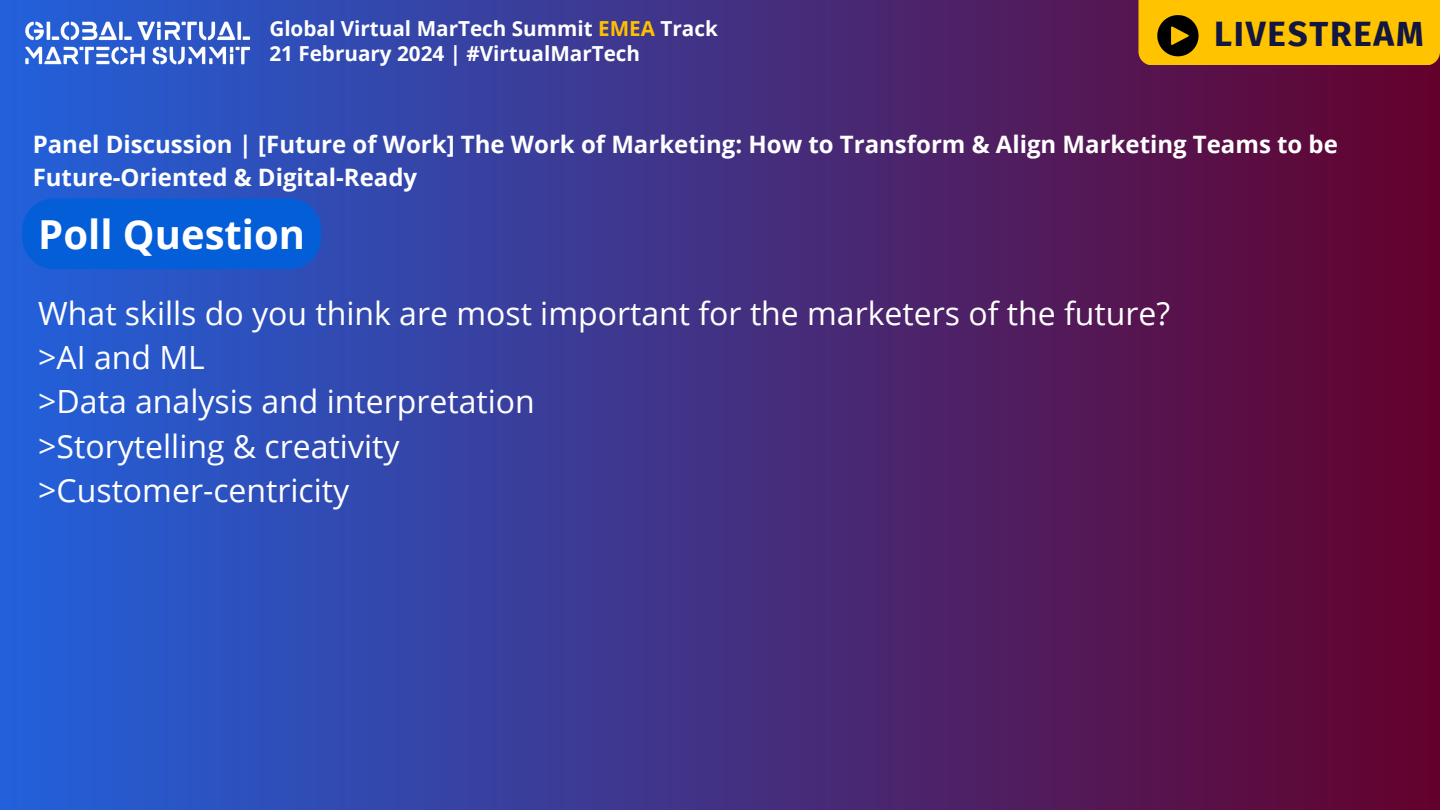
<style>
.page{position:relative;width:1440px;height:810px;background:#fff}
.page>*{position:absolute;margin:0;border:0;box-sizing:border-box;transform-origin:0 0}
.t1{font:700 40px "Open Sans";color:#fff}
.t2{font:700 35px "Fira Sans";letter-spacing:.05em;color:#121640}
.t3{font:32px/44.2px "Open Sans";color:#fff}
.t4{font:700 24px/33px "Open Sans";color:#fff}
.t5{font:700 20.7px "Open Sans";color:#fff}
.s1{color:#ffc000}
</style>
<div class="page">
<div style="left:0;top:0;width:1440px;height:810px;background:linear-gradient(to right,#2261db,#63012b)"></div>
<img style="left:20px;top:15px;width:235px;height:56px">
<svg style="left:1138px;top:0;width:302px;height:65px;background:#eeb600"></svg>
<div style="left:22px;top:198px;width:299px;height:71px;background:#035ed8"></div>
<p class="t5" style="left:269px;top:14px;width:450px">Global Virtual MarTech Summit <span class="s1">EMEA</span> Track</p>
<p class="t5" style="left:269px;top:39px;width:372px">21 February 2024 | #VirtualMarTech</p>
<p class="t2" style="left:1214px;top:14px;width:211px">LIVESTREAM</p>
<h2 class="t4" style="left:33px;top:127px;width:1307px">Panel Discussion | [Future of Work] The Work of Marketing: How to Transform &amp; Align Marketing Teams to be<br>Future-Oriented &amp; Digital-Ready</h2>
<h4 class="t1" style="left:38px;top:206px;width:268px">Poll Question</h4>
<h1 class="t3" style="left:38px;top:290px;width:1133px">What skills do you think are most important for the marketers of the future? &gt;AI and ML<br>&gt;Data analysis and interpretation<br>&gt;Storytelling &amp; creativity<br>&gt;Customer-centricity</h1>
</div>
